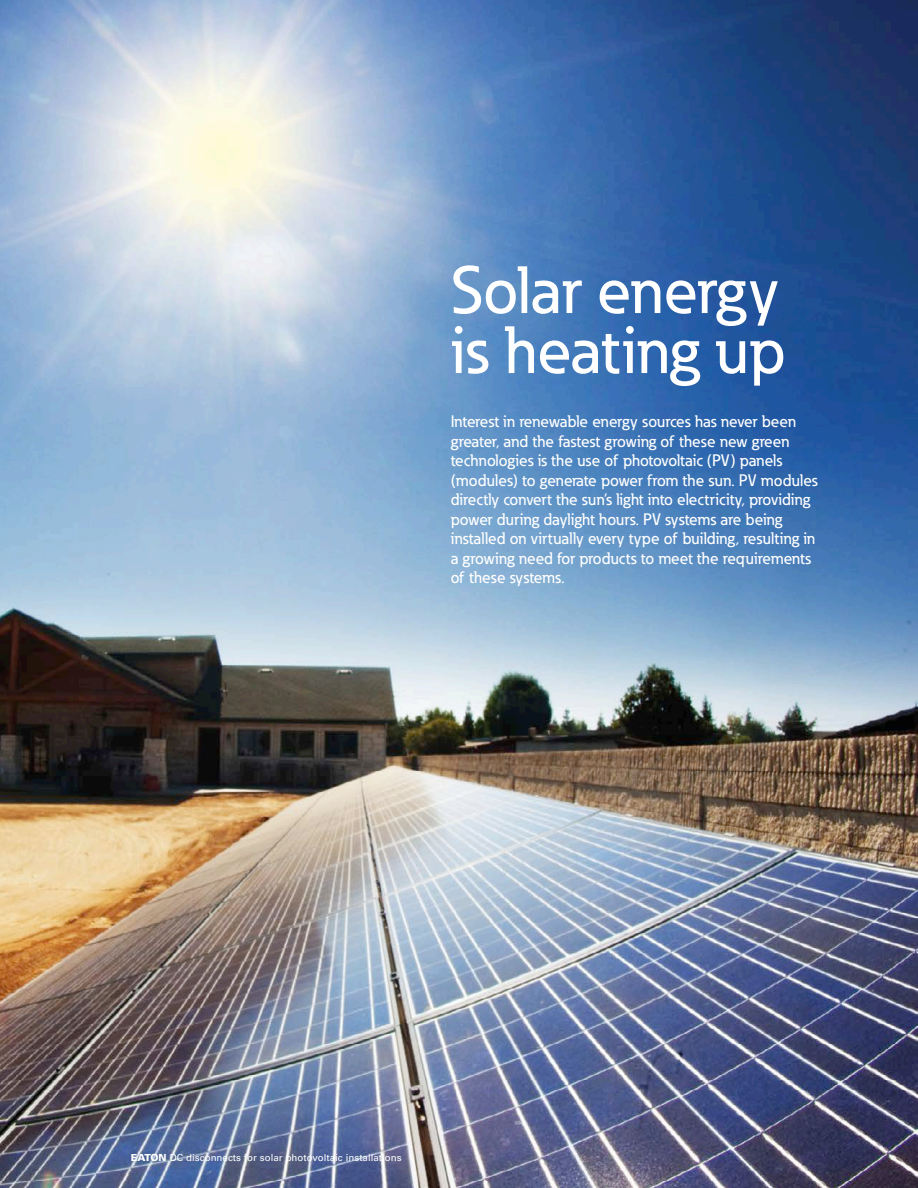
<style>
.page{position:relative;width:918px;height:1188px;background:#fff}
.page>*{position:absolute;margin:0;border:0;box-sizing:border-box;transform-origin:0 0}
.t1{font:500 66px/60px "Eaton";color:#fff}
.t2{font:500 16.5px/19.5px "Eaton";color:#fff}
.t3{font:9.75px "Univers LT Std";color:#fff}
.s1{font-weight:900}
</style>
<div class="page">
<img style="left:0;top:0;width:918px;height:1188px">
<h1 class="t1" style="left:451px;top:259px;width:337px">Solar energy is heating up</h1>
<p class="t2" style="left:451px;top:411px;width:369px">Interest in renewable energy sources has never been greater, and the fastest growing of these new green technologies is the use of photovoltaic (PV) panels (modules) to generate power from the sun. PV modules directly convert the sun’s light into electricity, providing power during daylight hours. PV systems are being installed on virtually every type of building, resulting in a growing need for products to meet the requirements of these systems.</p>
<p class="t3" style="left:131px;top:1152px;width:272px"><span class="s1">EATON</span> DC disconnects for solar photovoltaic installations</p>
</div>
